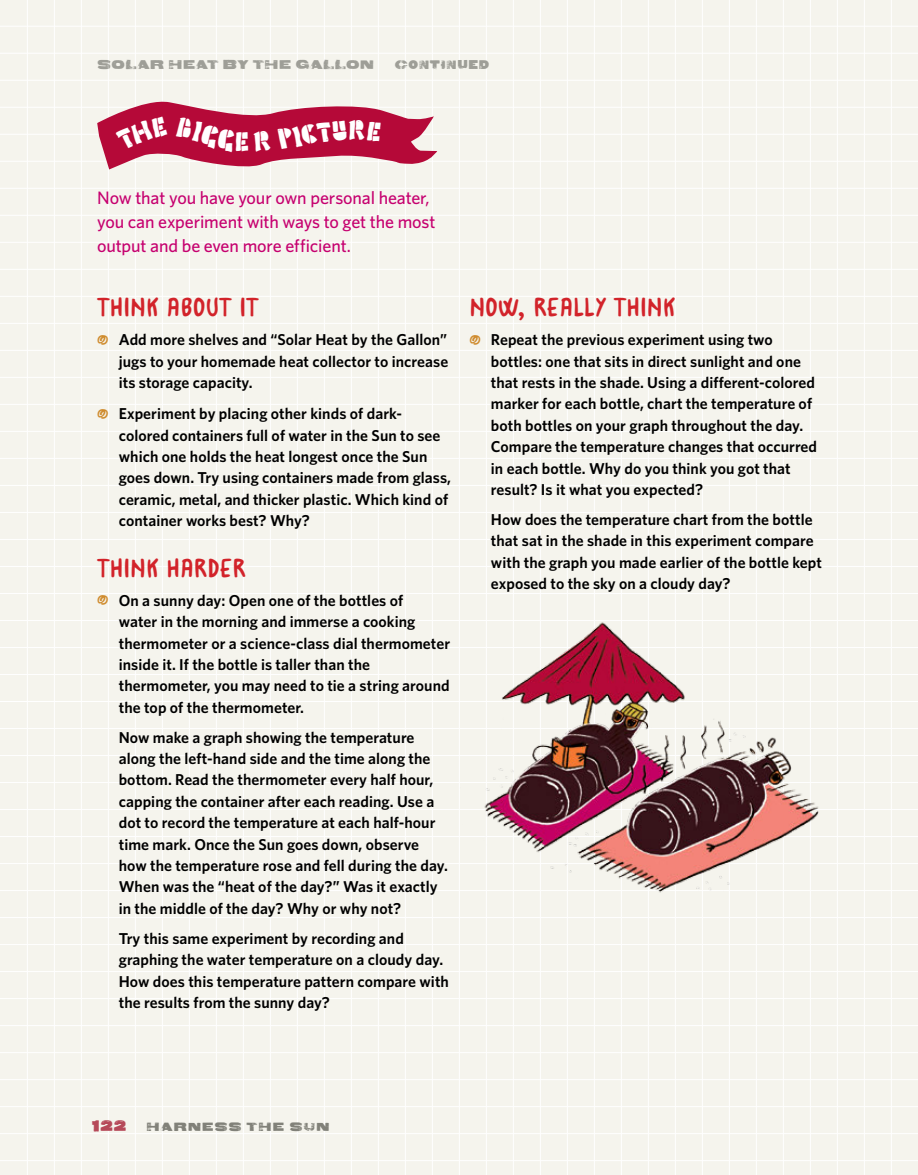
<style>
.page{position:relative;width:918px;height:1175px;background:#fff}
.page>*{position:absolute;margin:0;border:0;box-sizing:border-box;transform-origin:0 0}
.t1{font:600 36.75px "Mundo";color:#d2232a}
.t2{font:500 18px/24px "Whitney";letter-spacing:-.01em;color:#c6006f}
.t3{font:600 15.75px/21.3px "Whitney";letter-spacing:.005em;color:#000}
.t4{font:13.5px "Wormwood Gothic";color:#9e9e97}
.t5{font:12.75px "Wormwood Gothic";color:#818179}
.s1{font-family:"Mundo";font-size:18px;color:#cf8b2d}
.s2{font-size:16.5px;color:#b64959}
</style>
<div class="page">
<div style="left:0;top:0;width:918px;height:1174px;background:#f5f4ed"></div>
<hr style="left:0;top:890px;width:918px;height:1px;background:#fff">
<hr style="left:0;top:863px;width:918px;height:1px;background:#fff">
<hr style="left:0;top:836px;width:918px;height:1px;background:#fff">
<hr style="left:0;top:809px;width:918px;height:1px;background:#fff">
<hr style="left:0;top:782px;width:918px;height:1px;background:#fff">
<hr style="left:0;top:755px;width:918px;height:1px;background:#fff">
<hr style="left:0;top:728px;width:918px;height:1px;background:#fff">
<hr style="left:0;top:701px;width:918px;height:1px;background:#fff">
<hr style="left:0;top:674px;width:918px;height:1px;background:#fff">
<hr style="left:0;top:647px;width:918px;height:1px;background:#fff">
<hr style="left:0;top:620px;width:918px;height:1px;background:#fff">
<hr style="left:0;top:593px;width:918px;height:1px;background:#fff">
<hr style="left:0;top:566px;width:918px;height:1px;background:#fff">
<hr style="left:0;top:539px;width:918px;height:1px;background:#fff">
<hr style="left:0;top:512px;width:918px;height:1px;background:#fff">
<hr style="left:0;top:485px;width:918px;height:1px;background:#fff">
<hr style="left:0;top:458px;width:918px;height:1px;background:#fff">
<hr style="left:0;top:431px;width:918px;height:1px;background:#fff">
<hr style="left:0;top:404px;width:918px;height:1px;background:#fff">
<hr style="left:0;top:377px;width:918px;height:1px;background:#fff">
<hr style="left:0;top:350px;width:918px;height:1px;background:#fff">
<hr style="left:0;top:323px;width:918px;height:1px;background:#fff">
<hr style="left:0;top:296px;width:918px;height:1px;background:#fff">
<hr style="left:0;top:269px;width:918px;height:1px;background:#fff">
<hr style="left:0;top:242px;width:918px;height:1px;background:#fff">
<hr style="left:0;top:215px;width:918px;height:1px;background:#fff">
<hr style="left:0;top:188px;width:918px;height:1px;background:#fff">
<hr style="left:0;top:161px;width:918px;height:1px;background:#fff">
<hr style="left:0;top:134px;width:918px;height:1px;background:#fff">
<hr style="left:0;top:107px;width:918px;height:1px;background:#fff">
<hr style="left:0;top:80px;width:918px;height:1px;background:#fff">
<hr style="left:0;top:53px;width:918px;height:1px;background:#fff">
<hr style="left:0;top:26px;width:918px;height:1px;background:#fff">
<hr style="left:0;top:1160px;width:918px;height:1px;background:#fff">
<hr style="left:0;top:1133px;width:918px;height:1px;background:#fff">
<hr style="left:0;top:1106px;width:918px;height:1px;background:#fff">
<hr style="left:0;top:1079px;width:918px;height:1px;background:#fff">
<hr style="left:0;top:1052px;width:918px;height:1px;background:#fff">
<hr style="left:0;top:1025px;width:918px;height:1px;background:#fff">
<hr style="left:0;top:998px;width:918px;height:1px;background:#fff">
<hr style="left:0;top:971px;width:918px;height:1px;background:#fff">
<hr style="left:0;top:944px;width:918px;height:1px;background:#fff">
<hr style="left:0;top:917px;width:918px;height:1px;background:#fff">
<hr style="left:54px;top:0;width:1px;height:1174px;background:#fff">
<hr style="left:81px;top:0;width:1px;height:1174px;background:#fff">
<hr style="left:108px;top:0;width:1px;height:1174px;background:#fff">
<hr style="left:135px;top:0;width:1px;height:1174px;background:#fff">
<hr style="left:162px;top:0;width:1px;height:1174px;background:#fff">
<hr style="left:189px;top:0;width:1px;height:1174px;background:#fff">
<hr style="left:216px;top:0;width:1px;height:1174px;background:#fff">
<hr style="left:243px;top:0;width:1px;height:1174px;background:#fff">
<hr style="left:270px;top:0;width:1px;height:1174px;background:#fff">
<hr style="left:297px;top:0;width:1px;height:1174px;background:#fff">
<hr style="left:324px;top:0;width:1px;height:1174px;background:#fff">
<hr style="left:351px;top:0;width:1px;height:1174px;background:#fff">
<hr style="left:378px;top:0;width:1px;height:1174px;background:#fff">
<hr style="left:405px;top:0;width:1px;height:1174px;background:#fff">
<hr style="left:432px;top:0;width:1px;height:1174px;background:#fff">
<hr style="left:459px;top:0;width:1px;height:1174px;background:#fff">
<hr style="left:486px;top:0;width:1px;height:1174px;background:#fff">
<hr style="left:513px;top:0;width:1px;height:1174px;background:#fff">
<hr style="left:540px;top:0;width:1px;height:1174px;background:#fff">
<hr style="left:567px;top:0;width:1px;height:1174px;background:#fff">
<hr style="left:594px;top:0;width:1px;height:1174px;background:#fff">
<hr style="left:621px;top:0;width:1px;height:1174px;background:#fff">
<hr style="left:648px;top:0;width:1px;height:1174px;background:#fff">
<hr style="left:675px;top:0;width:1px;height:1174px;background:#fff">
<hr style="left:702px;top:0;width:1px;height:1174px;background:#fff">
<hr style="left:729px;top:0;width:1px;height:1174px;background:#fff">
<hr style="left:756px;top:0;width:1px;height:1174px;background:#fff">
<hr style="left:783px;top:0;width:1px;height:1174px;background:#fff">
<hr style="left:810px;top:0;width:1px;height:1174px;background:#fff">
<hr style="left:837px;top:0;width:1px;height:1174px;background:#fff">
<hr style="left:864px;top:0;width:1px;height:1174px;background:#fff">
<hr style="left:891px;top:0;width:1px;height:1174px;background:#fff">
<hr style="left:27px;top:0;width:1px;height:1174px;background:#fff">
<img style="left:484px;top:622px;width:335px;height:271px">
<svg style="left:97px;top:101px;width:340px;height:69px"></svg>
<p class="t4" style="left:97px;top:56px;width:279px">SOLAR HEAT BY THE GALLON</p>
<p class="t4" style="left:395px;top:56px;width:96px">CONTINUED</p>
<p class="t2" style="left:97px;top:185px;width:340px">Now that you have your own personal heater, you can experiment with ways to get the most output and be even more efficient.</p>
<h1 class="t1" style="left:97px;top:290px;width:163px">Think ABOUT IT</h1>
<p class="t3" style="left:119px;top:329px;width:331px;text-align:justify;text-indent:-22px"><span class="s1">ƒ</span> Add more shelves and “Solar Heat by the Gallon” jugs to your homemade heat collector to increase its storage capacity.</p>
<p class="t3" style="left:119px;top:403px;width:334px;text-indent:-22px"><span class="s1">ƒ</span> Experiment by placing other kinds of dark&shy;colored containers full of water in the Sun to see which one holds the heat longest once the Sun goes down. Try using containers made from glass, ceramic, metal, and thicker plastic. Which kind of container works best? Why?</p>
<h1 class="t1" style="left:97px;top:550px;width:150px">Think HARDER</h1>
<p class="t3" style="left:119px;top:589px;width:333px;text-indent:-22px"><span class="s1">ƒ</span> On a sunny day: Open one of the bottles of<br>water in the morning and immerse a cooking thermometer or a science-class dial thermometer inside it. If the bottle is taller than the thermometer, you may need to tie a string around the top of the thermometer.</p>
<p class="t3" style="left:119px;top:726px;width:331px">Now make a graph showing the temperature along the left-hand side and the time along the bottom. Read the thermometer every half hour, capping the container after each reading. Use a dot to record the temperature at each half-hour time mark. Once the Sun goes down, observe how the temperature rose and fell during the day.<br>When was the “heat of the day?” Was it exactly in the middle of the day? Why or why not?</p>
<p class="t3" style="left:119px;top:927px;width:332px">Try this same experiment by recording and graphing the water temperature on a cloudy day.<br>How does this temperature pattern compare with the results from the sunny day?</p>
<h1 class="t1" style="left:469px;top:290px;width:205px">NOW, REALLY Think</h1>
<p class="t3" style="left:491px;top:329px;width:328px;text-indent:-22px"><span class="s1">ƒ</span> Repeat the previous experiment using two bottles: one that sits in direct sunlight and one that rests in the shade. Using a different-colored marker for each bottle, chart the temperature of both bottles on your graph throughout the day.<br>Compare the temperature changes that occurred in each bottle. Why do you think you got that result? Is it what you expected?</p>
<p class="t3" style="left:491px;top:508px;width:332px">How does the temperature chart from the bottle that sat in the shade in this experiment compare with the graph you made earlier of the bottle kept exposed to the sky on a cloudy day?</p>
<p class="t5" style="left:92px;top:1118px;width:69px"><span class="s2">122</span> HARNESS</p>
<p class="t5" style="left:247px;top:1118px;width:14px">THE</p>
<p class="t5" style="left:289px;top:1118px;width:14px">SUN</p>
</div>
